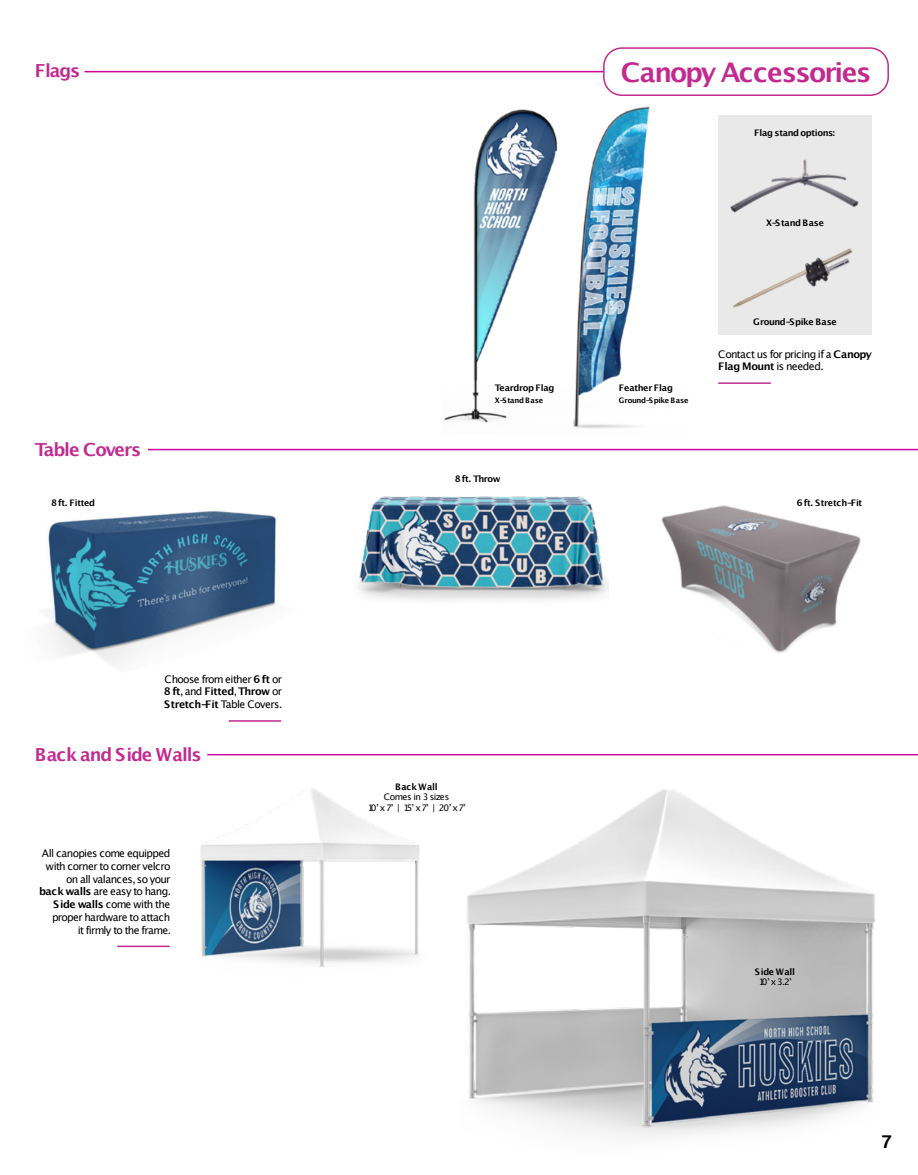
<style>
.page{position:relative;width:918px;height:1175px;background:#fff}
.page>*{position:absolute;margin:0;border:0;box-sizing:border-box;transform-origin:0 0}
.t1{font:700 27px "Lucida Grande";letter-spacing:-.06em;color:#c22a90}
.t2{font:700 18px "Lucida Grande";letter-spacing:-.04em;color:#c22a90}
.t3{font:700 18px "Lucida Grande";letter-spacing:-.06em;color:#c22a90}
.t4{font:700 18px "Helvetica";color:#000}
.t5{font:10.5px/12.8px "Lucida Grande";letter-spacing:-.06em;color:#000}
.t6{font:700 9px "Lucida Grande";letter-spacing:-.035em;color:#000}
.t7{font:9px/10.5px "Lucida Grande";letter-spacing:-.05em;color:#000;text-align:center}
.t8{font:700 9px "Lucida Grande";letter-spacing:-.015em;color:#000}
.t9{font:700 9px "Lucida Grande";letter-spacing:.015em;color:#000}
.t10{font:700 7.5px "Lucida Grande";letter-spacing:-.04em;color:#000}
.t11{font:700 7.5px "Lucida Grande";letter-spacing:-.02em;color:#000}
.s1{font-weight:700}
</style>
<div class="page">
<div style="left:718px;top:115px;width:154px;height:219px;background:#e8e9e8"></div>
<img style="left:444px;top:106px;width:206px;height:322px">
<img style="left:466px;top:789px;width:410px;height:348px">
<img style="left:200px;top:789px;width:220px;height:178px">
<img style="left:730px;top:160px;width:128px;height:52px">
<img style="left:358px;top:496px;width:250px;height:104px">
<img style="left:48px;top:510px;width:228px;height:155px">
<img style="left:662px;top:505px;width:199px;height:148px">
<hr style="left:84px;top:71px;width:521px;height:1px;background:#ce009f">
<hr style="left:207px;top:754px;width:711px;height:1px;background:#ce009f">
<div style="left:603px;top:47px;width:286px;height:49px;border:2px solid #c22a90;border-radius:18px"></div>
<img style="left:733px;top:248px;width:119px;height:59px">
<hr style="left:718px;top:382px;width:53px;height:2px;background:#c22a90">
<hr style="left:148px;top:449px;width:770px;height:1px;background:#ce009f">
<hr style="left:117px;top:945px;width:53px;height:2px;background:#c22a90">
<hr style="left:229px;top:720px;width:52px;height:1px;background:#c22a90">
<h2 class="t3" style="left:35px;top:63px;width:47px">Flags</h2>
<h2 class="t3" style="left:35px;top:442px;width:108px">Table Covers</h2>
<p class="t6" style="left:495px;top:384px;width:61px">Teardrop Flag</p>
<p class="t11" style="left:495px;top:397px;width:50px">X-Stand Base</p>
<p class="t6" style="left:455px;top:475px;width:47px">8 ft. Throw</p>
<h1 class="t1" style="left:621px;top:60px;width:252px">Canopy Accessories</h1>
<p class="t6" style="left:754px;top:129px;width:83px">Flag stand options:</p>
<p class="t8" style="left:766px;top:219px;width:59px">X-Stand Base</p>
<p class="t6" style="left:753px;top:318px;width:85px">Ground-Spike Base</p>
<p class="t8" style="left:619px;top:384px;width:56px">Feather Flag</p>
<p class="t10" style="left:619px;top:397px;width:71px">Ground-Spike Base</p>
<p class="t5" style="left:718px;top:348px;width:155px">Contact us for pricing if a <span class="s1">Canopy<br>Flag Mount</span> is needed.</p>
<p class="t6" style="left:51px;top:499px;width:46px">8 ft. Fitted</p>
<p class="t8" style="left:797px;top:499px;width:67px">6ft. Stretch-Fit</p>
<p class="t5" style="left:164px;top:673px;width:120px;text-align:justify">Choose from either <span class="s1">6 ft</span> or <span class="s1">8 ft</span>,and <span class="s1">Fitted</span>,<span class="s1">Throw</span> or <span class="s1">Stretch-Fit</span> Table Covers.</p>
<h2 class="t2" style="left:35px;top:747px;width:169px">Back and Side Walls</h2>
<p class="t5" style="left:39px;top:847px;width:133px;text-align:right">All canopies come equipped with corner to corner velcro on all valances,so your<br><span class="s1">back walls</span> are easy to hang.<br><span class="s1">Side walls</span> come with the proper hardware to attach<br>it firmly to the frame.</p>
<p class="t9" style="left:395px;top:783px;width:44px">BackWall</p>
<p class="t7" style="left:368px;top:792px;width:100px">Comes in 3 sizes<br>10ʼx7ʼ | 15ʼx7ʼ | 20ʼx7ʼ</p>
<p class="t6" style="left:755px;top:967px;width:42px">Side Wall</p>
<p class="t7" style="left:759px;top:977px;width:35px">10ʼx3.2ʼ</p>
<h2 class="t4" style="left:882px;top:1134px;width:12px">7</h2>
</div>
